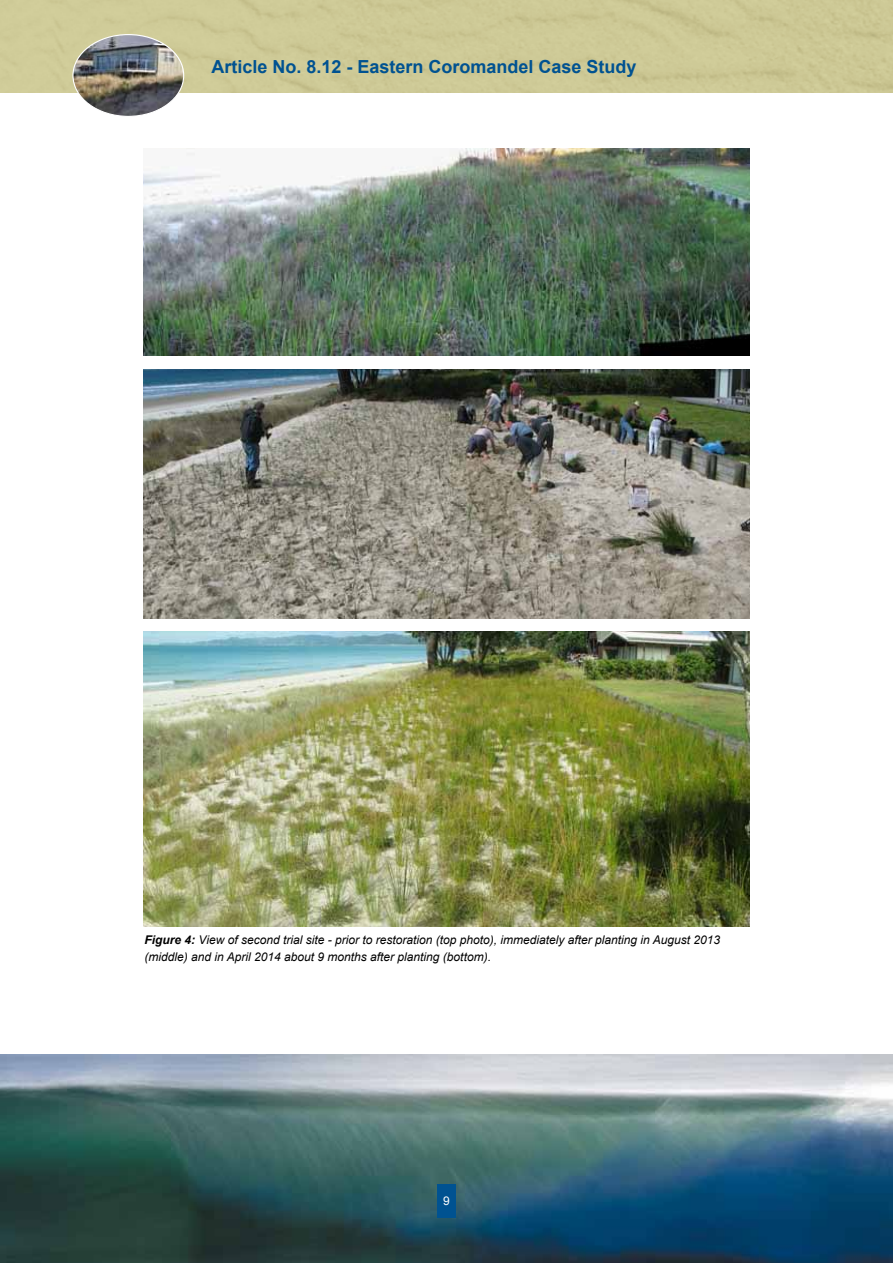
<style>
.page{position:relative;width:893px;height:1263px;background:#fff}
.page>*{position:absolute;margin:0;border:0;box-sizing:border-box;transform-origin:0 0}
.t1{font:700 18px "Arial";color:#005291}
.t2{font:italic 12px/16.5px "Arial";color:#000}
.t3{font:12px "Arial";color:#fff}
.s1{font-weight:700}
</style>
<div class="page">
<img style="left:0;top:1055px;width:893px;height:208px">
<img style="left:73px;top:35px;width:111px;height:80px">
<div style="left:437px;top:1184px;width:19px;height:33px;background:#005291"></div>
<img style="left:144px;top:149px;width:605px;height:207px">
<img style="left:144px;top:369px;width:605px;height:249px">
<img style="left:144px;top:632px;width:605px;height:294px">
<h1 class="t1" style="left:211px;top:54px;width:427px">Article No. 8.12 - Eastern Coromandel Case Study</h1>
<p class="t2" style="left:145px;top:932px;width:577px"><span class="s1">Figure 4:</span> View of second trial site - prior to restoration (top photo), immediately after planting in August 2013 (middle) and in April 2014 about 9 months after planting (bottom).</p>
<p class="t3" style="left:443px;top:1192px;width:8px">9</p>
</div>
